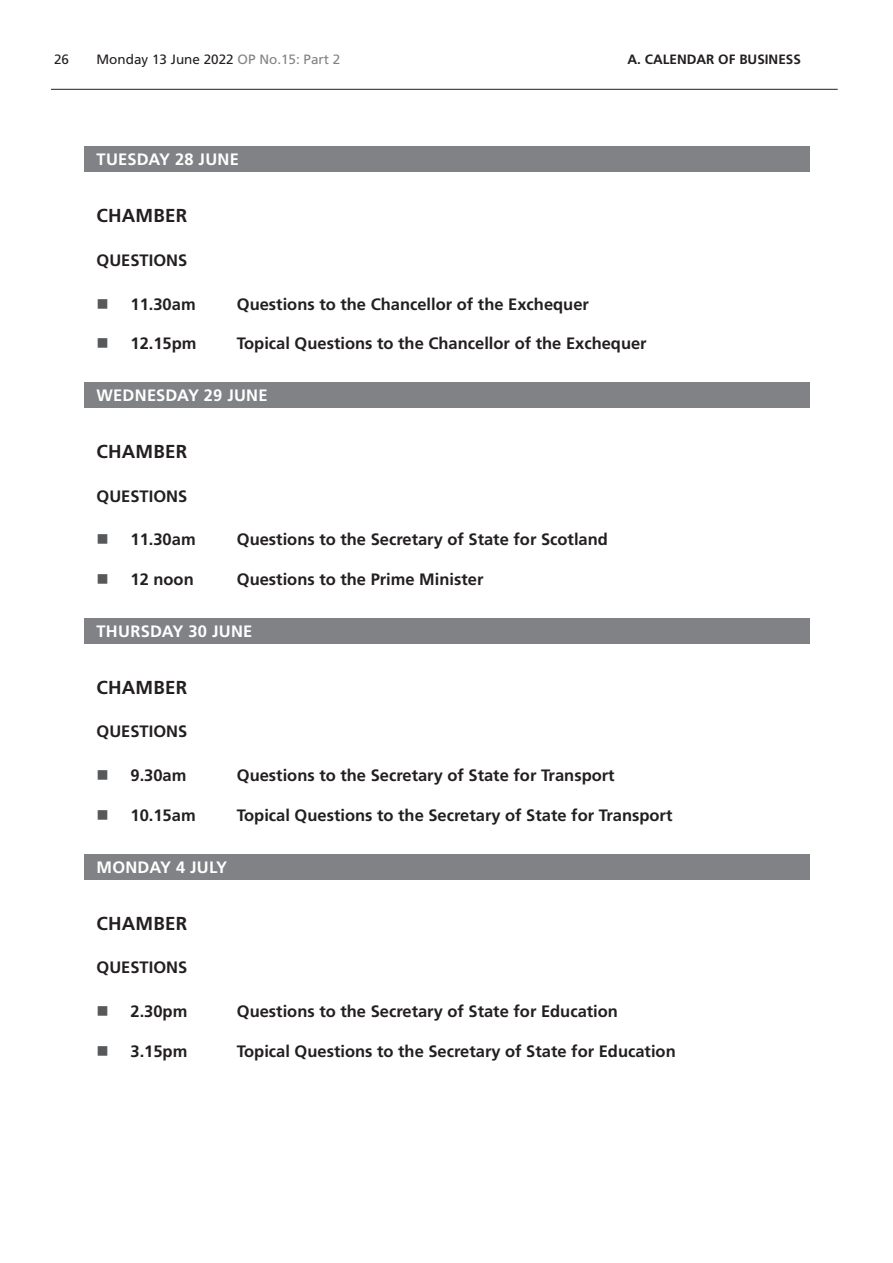
<style>
.page{position:relative;width:893px;height:1263px;background:#fff}
.page>*{position:absolute;margin:0;border:0;box-sizing:border-box;transform-origin:0 0}
.FbaLocation{font:700 18.75px "Frutiger LT Std";letter-spacing:.01em;color:#231f20}
.BoldCaps{font:700 16.5px "Frutiger LT Std";color:#231f20}
.Heading2Grey{font:700 16.5px "Frutiger LT Std";letter-spacing:.015em;color:#fff}
.t1{font:13.5px "Frutiger LT Std";color:#231f20}
.t2{font:700 13.5px "Frutiger LT Std";color:#231f20}
.s1{color:#808285}
</style>
<div class="page">
<hr style="left:51px;top:89px;width:787px;height:1px;background:#231f20">
<div style="left:84px;top:147px;width:725px;height:25px;background:#808285"></div>
<div style="left:84px;top:382px;width:725px;height:26px;background:#808285"></div>
<div style="left:84px;top:618px;width:725px;height:25px;background:#808285"></div>
<div style="left:84px;top:854px;width:725px;height:25px;background:#808285"></div>
<p class="t1" style="left:54px;top:52px;width:17px">26</p>
<p class="t1" style="left:97px;top:52px;width:245px">Monday 13 June 2022 <span class="s1">OP No.15: Part 2</span></p>
<p class="t2" style="left:628px;top:52px;width:36px">A. Calendar</p>
<p class="t2" style="left:718px;top:52px;width:38px">of Business</p>
<h2 class="Heading2Grey" style="left:97px;top:150px;width:144px">TUESDAY 28 JUNE</h2>
<p class="FbaLocation" style="left:97px;top:204px;width:92px">CHAMBER</p>
<p class="BoldCaps" style="left:97px;top:250px;width:92px">QUESTIONS</p>
<p class="BoldCaps" style="left:131px;top:294px;width:67px">11.30am</p>
<p class="BoldCaps" style="left:237px;top:294px;width:354px">Questions to the Chancellor of the Exchequer</p>
<p class="BoldCaps" style="left:131px;top:334px;width:68px">12.15pm</p>
<p class="BoldCaps" style="left:237px;top:334px;width:411px">Topical Questions to the Chancellor of the Exchequer</p>
<h2 class="Heading2Grey" style="left:97px;top:386px;width:173px">WEDNESDAY 29 JUNE</h2>
<p class="FbaLocation" style="left:97px;top:440px;width:92px">CHAMBER</p>
<p class="BoldCaps" style="left:97px;top:486px;width:92px">QUESTIONS</p>
<p class="BoldCaps" style="left:131px;top:530px;width:67px">11.30am</p>
<p class="BoldCaps" style="left:237px;top:530px;width:373px">Questions to the Secretary of State for Scotland</p>
<p class="BoldCaps" style="left:131px;top:569px;width:65px">12 noon</p>
<p class="BoldCaps" style="left:237px;top:569px;width:248px">Questions to the Prime Minister</p>
<h2 class="Heading2Grey" style="left:97px;top:622px;width:157px">THURSDAY 30 JUNE</h2>
<p class="FbaLocation" style="left:97px;top:676px;width:92px">CHAMBER</p>
<p class="BoldCaps" style="left:97px;top:722px;width:92px">QUESTIONS</p>
<p class="BoldCaps" style="left:131px;top:766px;width:57px">9.30am</p>
<p class="BoldCaps" style="left:237px;top:766px;width:379px">Questions to the Secretary of State for Transport</p>
<p class="BoldCaps" style="left:131px;top:805px;width:67px">10.15am</p>
<p class="BoldCaps" style="left:237px;top:805px;width:437px">Topical Questions to the Secretary of State for Transport</p>
<h2 class="Heading2Grey" style="left:97px;top:857px;width:132px">MONDAY 4 JULY</h2>
<p class="FbaLocation" style="left:97px;top:912px;width:92px">CHAMBER</p>
<p class="BoldCaps" style="left:97px;top:958px;width:92px">QUESTIONS</p>
<p class="BoldCaps" style="left:131px;top:1001px;width:58px">2.30pm</p>
<p class="BoldCaps" style="left:237px;top:1001px;width:383px">Questions to the Secretary of State for Education</p>
<p class="BoldCaps" style="left:131px;top:1041px;width:58px">3.15pm</p>
<p class="BoldCaps" style="left:237px;top:1041px;width:440px">Topical Questions to the Secretary of State for Education</p>
</div>
